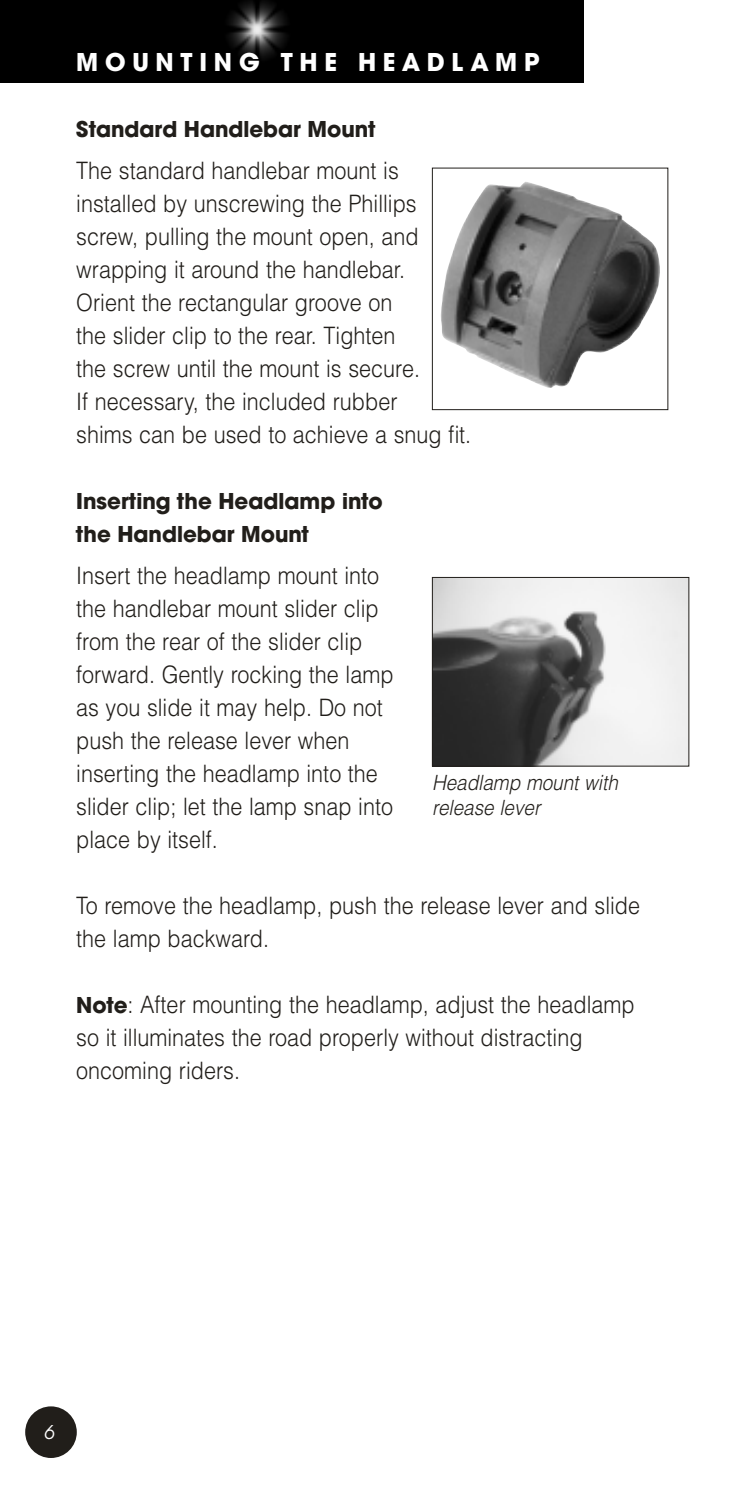
<style>
.page{position:relative;width:756px;height:1512px;background:#fff}
.page>*{position:absolute;margin:0;border:0;box-sizing:border-box;transform-origin:0 0}
.t1{font:700 27px "Avant Garde Md ITC";letter-spacing:.25em;color:#fff}
.t2{font:300 24px/33px "Helvetica";color:#211e1a;scale:.9 1}
.t3{font:700 24px/33px "Avant Garde Md ITC";color:#211e1a}
.t4{font:italic 300 21px/25.2px "Helvetica";color:#211e1a;scale:.9 1}
.t5{font:italic 21px "Avant Garde ITC";color:#fff}
.s1{font-family:"Avant Garde Md ITC";font-weight:700}
</style>
<div class="page">
<div style="left:25px;top:1406px;width:52px;height:52px;background:#211e1a;border-radius:50%"></div>
<div style="left:0;top:0;width:584px;height:82px;background:#000"></div>
<img style="left:434px;top:579px;width:253px;height:186px">
<div style="left:432px;top:577px;width:257px;height:190px;border:1px solid #211e1a"></div>
<img style="left:441px;top:182px;width:219px;height:206px">
<div style="left:432px;top:168px;width:236px;height:242px;border:1px solid #211e1a"></div>
<p class="t1" style="left:76px;top:53px;width:465px">MOUNTING THE HEADLAMP</p>
<p class="t3" style="left:76px;top:115px;width:301px">Standard Handlebar Mount</p>
<p class="t2" style="left:76px;top:155px;width:440px">The standard handlebar mount is installed by unscrewing the Phillips screw, pulling the mount open, and wrapping it around the handlebar.<br>Orient the rectangular groove on<br>the slider clip to the rear. Tighten<br>the screw until the mount is secure.<br>If necessary, the included rubber<br>shims can be used to achieve a snug fit.</p>
<p class="t3" style="left:76px;top:487px;width:308px">Inserting the Headlamp into the Handlebar Mount</p>
<p class="t2" style="left:76px;top:560px;width:354px">Insert the headlamp mount into the handlebar mount slider clip from the rear of the slider clip forward. Gently rocking the lamp as you slide it may help. Do not push the release lever when inserting the headlamp into the slider clip; let the lamp snap into place by itself.</p>
<p class="t4" style="left:432px;top:770px;width:208px">Headlamp mount with release lever</p>
<p class="t2" style="left:76px;top:890px;width:628px">To remove the headlamp, push the release lever and slide the lamp backward.</p>
<p class="t2" style="left:76px;top:989px;width:622px"><span class="s1">Note</span>: After mounting the headlamp, adjust the headlamp so it illuminates the road properly without distracting oncoming riders.</p>
<p class="t5" style="left:45px;top:1425px;width:12px">6</p>
</div>
